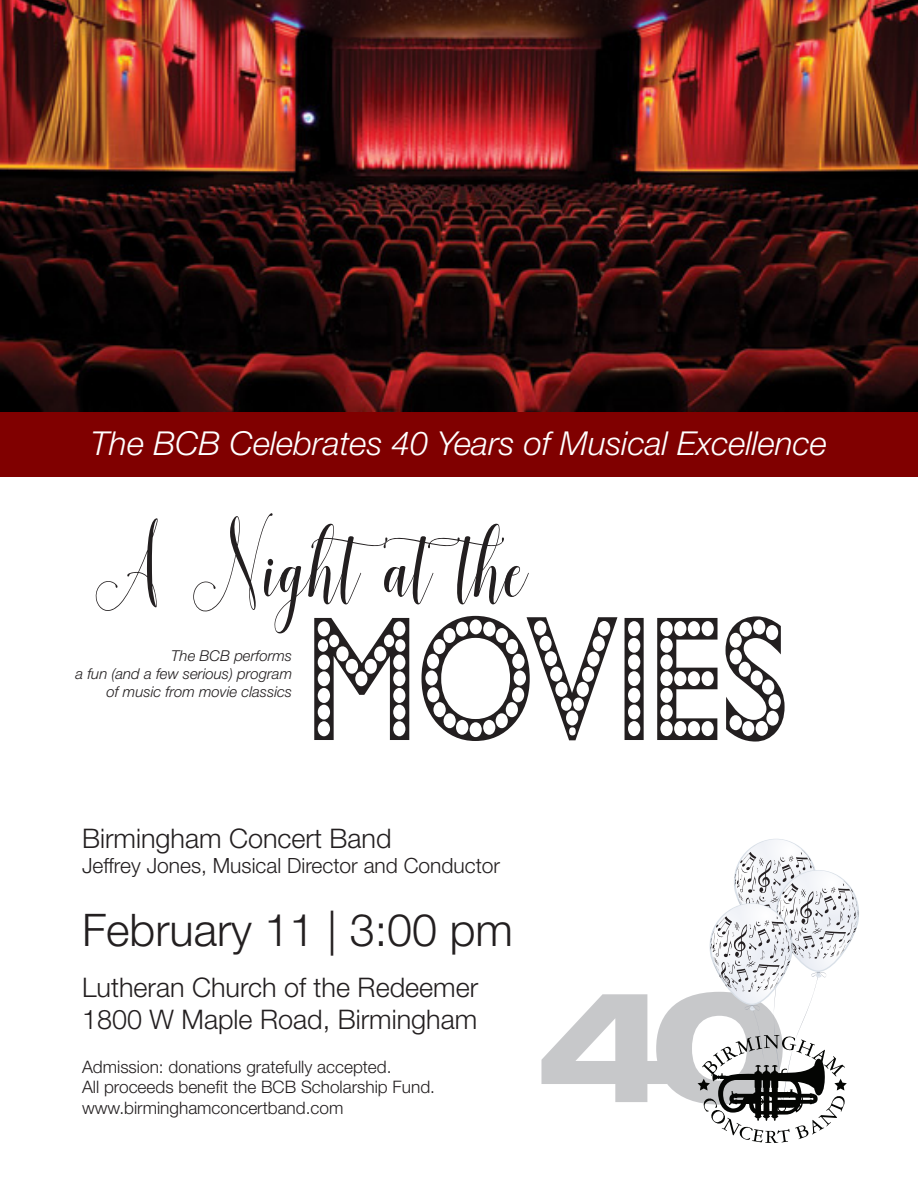
<style>
.page{position:relative;width:918px;height:1188px;background:#fff}
.page>*{position:absolute;margin:0;border:0;box-sizing:border-box;transform-origin:0 0}
.t1{font:169.05px "Marquee";color:#231f20;scale:.82 1}
.t2{font:800 expanded 155.85px "Helvetica Neue LT Std";color:#bcbdc0}
.t3{font:127.35px "honiladdemo";color:#231f20;scale:.82 1}
.t4{font:300 45px "Helvetica Neue LT Std";color:#231f20}
.t5{font:italic 300 33px "Helvetica Neue LT Std";color:#fff}
.t6{font:300 27px "Helvetica Neue LT Std";color:#231f20}
.t7{font:300 21px "Helvetica Neue LT Std";color:#231f20}
.t8{font:300 17.25px/20.7px "Helvetica Neue LT Std";color:#231f20}
.t9{font:italic 300 15px/18px "Helvetica Neue LT Std";color:#231f20;text-align:right}
</style>
<div class="page">
<div style="left:0;top:413px;width:918px;height:64px;background:#800000"></div>
<img style="left:0;top:0;width:918px;height:412px">
<svg style="left:698px;top:839px;width:161px;height:304px"></svg>
<p class="t5" style="left:91px;top:424px;width:738px">The BCB Celebrates 40 Years of Musical Excellence</p>
<p class="t3" style="left:96px;top:513px;width:528px">A Night at the</p>
<p class="t1" style="left:308px;top:579px;width:588px">MOVIES</p>
<p class="t9" style="left:75px;top:646px;width:218px">The BCB performs<br>a fun (and a few serious) program of music from movie classics</p>
<p class="t6" style="left:82px;top:821px;width:311px">Birmingham Concert Band</p>
<p class="t7" style="left:82px;top:852px;width:420px">Jeffrey Jones, Musical Director and Conductor</p>
<p class="t4" style="left:82px;top:902px;width:433px">February 11 | 3:00 pm</p>
<p class="t6" style="left:82px;top:970px;width:398px">Lutheran Church of the Redeemer</p>
<p class="t6" style="left:82px;top:1003px;width:397px">1800 W Maple Road, Birmingham</p>
<p class="t8" style="left:82px;top:1056px;width:354px">Admission: donations gratefully accepted.<br>All proceeds benefit the BCB Scholarship Fund.</p>
<p class="t8" style="left:82px;top:1097px;width:263px">www.birminghamconcertband.com</p>
<h2 class="t2" style="left:535px;top:946px;width:255px">40</h2>
</div>
